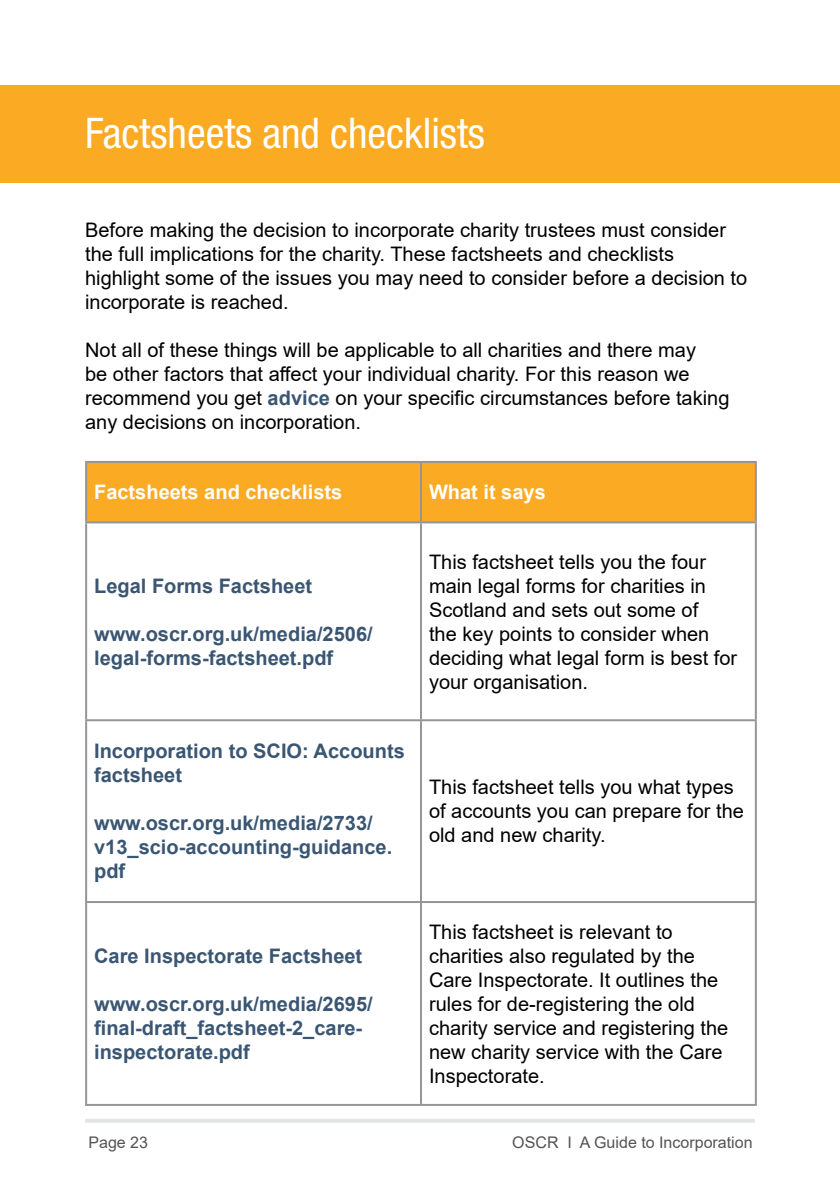
<style>
.page{position:relative;width:840px;height:1191px;background:#fff}
.page>*{position:absolute;margin:0;border:0;box-sizing:border-box;transform-origin:0 0}
.t1{font:condensed 42px "Helvetica Neue LT Pro";color:#fff}
.t2{font:20px/24px "Arial";color:#000101}
.t3{font:20px/24px "Arial";color:#000}
.t4{font:700 20px/24px "Arial";color:#3a5672}
.t5{font:700 20px "Arial";color:#fff}
.t6{font:16px "Arial";color:#545454}
.s1{font-weight:700;color:#3a5672}
</style>
<div class="page">
<hr style="left:85px;top:1119px;width:669px;height:3px;background:#e2e3e4">
<div style="left:0;top:85px;width:839px;height:98px;background:#fbaa23"></div>
<div style="left:87px;top:463px;width:667px;height:58px;background:#fbaa23"></div>
<hr style="left:85px;top:461px;width:336px;height:2px;background:#939598">
<hr style="left:85px;top:463px;width:2px;height:58px;background:#939598">
<hr style="left:421px;top:461px;width:335px;height:2px;background:#939598">
<hr style="left:420px;top:463px;width:2px;height:58px;background:#939598">
<hr style="left:754px;top:463px;width:2px;height:58px;background:#939598">
<hr style="left:85px;top:521px;width:336px;height:2px;background:#939598">
<hr style="left:85px;top:523px;width:2px;height:196px;background:#939598">
<hr style="left:421px;top:521px;width:335px;height:2px;background:#939598">
<hr style="left:420px;top:523px;width:2px;height:196px;background:#939598">
<hr style="left:754px;top:523px;width:2px;height:196px;background:#939598">
<hr style="left:85px;top:719px;width:336px;height:2px;background:#939598">
<hr style="left:85px;top:721px;width:2px;height:180px;background:#939598">
<hr style="left:421px;top:719px;width:335px;height:2px;background:#939598">
<hr style="left:420px;top:721px;width:2px;height:180px;background:#939598">
<hr style="left:754px;top:721px;width:2px;height:180px;background:#939598">
<hr style="left:85px;top:901px;width:336px;height:2px;background:#939598">
<hr style="left:85px;top:903px;width:2px;height:201px;background:#939598">
<hr style="left:421px;top:901px;width:335px;height:2px;background:#939598">
<hr style="left:420px;top:903px;width:2px;height:201px;background:#939598">
<hr style="left:754px;top:903px;width:2px;height:201px;background:#939598">
<hr style="left:85px;top:1104px;width:336px;height:2px;background:#939598">
<hr style="left:421px;top:1104px;width:335px;height:2px;background:#939598">
<h1 class="t1" style="left:85px;top:108px;width:401px">Factsheets and checklists</h1>
<p class="t2" style="left:85px;top:218px;width:663px">Before making the decision to incorporate charity trustees must consider the full implications for the charity. These factsheets and checklists highlight some of the issues you may need to consider before a decision to incorporate is reached.</p>
<p class="t2" style="left:85px;top:338px;width:645px">Not all of these things will be applicable to all charities and there may<br>be other factors that affect your individual charity. For this reason we recommend you get <span class="s1">advice</span> on your specific circumstances before taking any decisions on incorporation.</p>
<p class="t5" style="left:94px;top:478px;width:249px">Factsheets and checklists</p>
<p class="t5" style="left:429px;top:478px;width:118px">What it says</p>
<p class="t4" style="left:94px;top:574px;width:219px">Legal Forms Factsheet</p>
<p class="t4" style="left:94px;top:622px;width:280px">www.oscr.org.uk/media/2506/ legal-forms-factsheet.pdf</p>
<p class="t4" style="left:94px;top:739px;width:312px">Incorporation to SCIO: Accounts factsheet</p>
<p class="t4" style="left:94px;top:811px;width:299px">www.oscr.org.uk/media/2733/ v13_scio-accounting-guidance. pdf</p>
<p class="t4" style="left:94px;top:944px;width:269px">Care Inspectorate Factsheet</p>
<p class="t4" style="left:94px;top:992px;width:280px">www.oscr.org.uk/media/2695/ final-draft_factsheet-2_care&shy;inspectorate.pdf</p>
<p class="t3" style="left:429px;top:549px;width:309px">This factsheet tells you the four main legal forms for charities in<br>Scotland and sets out some of<br>the key points to consider when deciding what legal form is best for your organisation.</p>
<p class="t3" style="left:429px;top:775px;width:316px">This factsheet tells you what types of accounts you can prepare for the old and new charity.</p>
<p class="t3" style="left:429px;top:919px;width:300px">This factsheet is relevant to charities also regulated by the<br>Care Inspectorate. It outlines the rules for de-registering the old charity service and registering the new charity service with the Care<br>Inspectorate.</p>
<p class="t6" style="left:88px;top:1131px;width:61px">Page 23</p>
<p class="t6" style="left:512px;top:1131px;width:242px">OSCR I A Guide to Incorporation</p>
</div>
